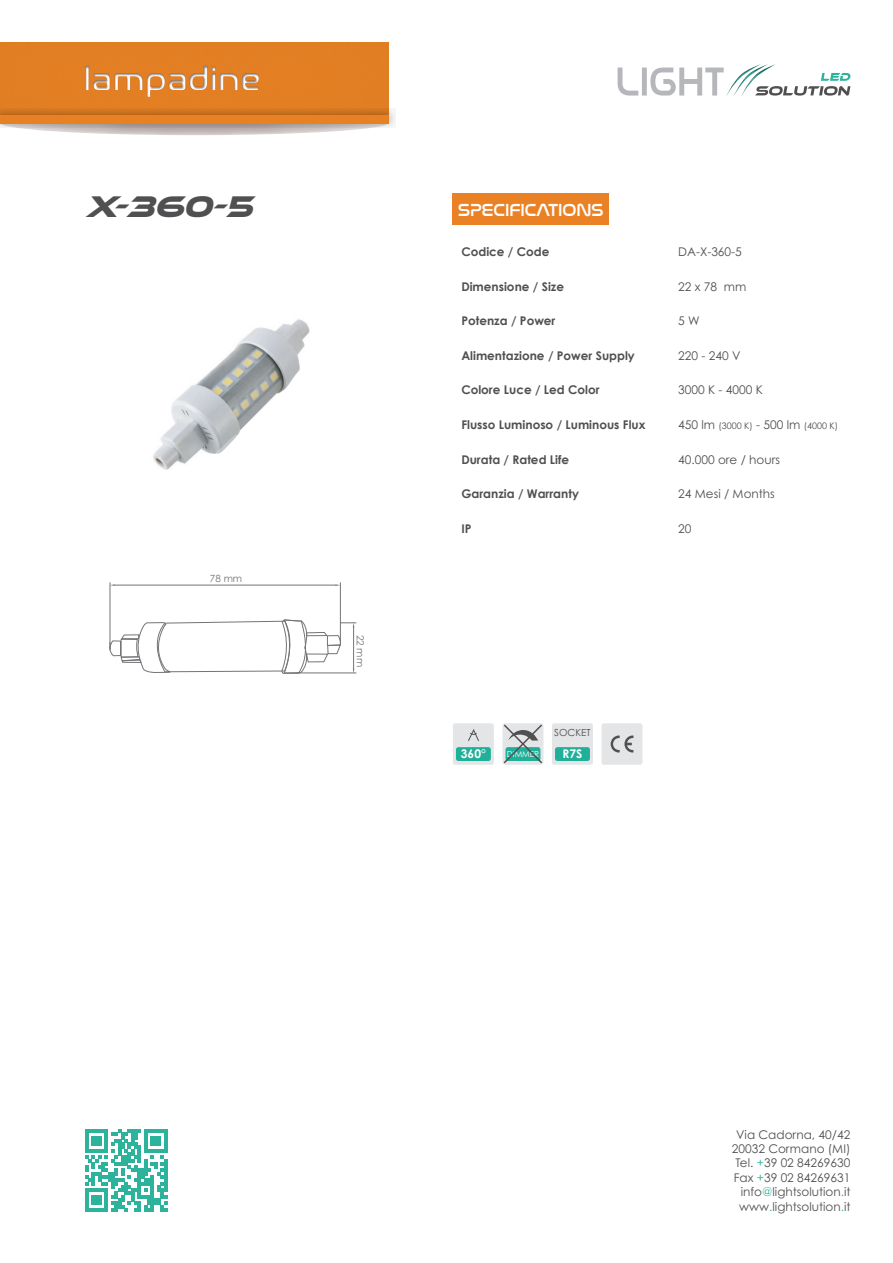
<style>
.page{position:relative;width:893px;height:1263px;background:#fff}
.page>*{position:absolute;margin:0;border:0;box-sizing:border-box;transform-origin:0 0}
.t1{font:31.5px "Nasalization Rg";color:#fff}
.t2{font:italic 30.75px "Ethnocentric Rg";color:#505052}
.t3{font:18px "Nasalization Rg";letter-spacing:-.04em;color:#fff}
.t4{font:12px/14.4px "Century Gothic";color:#505052;text-align:right}
.t5{font:700 12px "Century Gothic";color:#505052}
.t6{font:700 12px "Century Gothic";color:#fff}
.t7{font:9.9px "Century Gothic";color:#727477}
.t8{font:9.75px "Century Gothic";color:#505052}
.t9{font:9px "Century Gothic";color:#505052}
.t10{font:8.25px "Century Gothic";color:#fff}
.s1{font-size:12px}
.s2{color:#2db29b}
</style>
<div class="page">
<svg style="left:0;top:110px;width:389px;height:25px;background:#c9c1c0"></svg>
<div style="left:0;top:42px;width:64px;height:66px;background:#e27e23"></div>
<svg style="left:0;top:108px;width:396px;height:20px;background:#ba9f8d"></svg>
<div style="left:0;top:115px;width:389px;height:9px;background:#e88124"></div>
<svg style="left:85px;top:1129px;width:82px;height:82px"></svg>
<svg style="left:618px;top:68px;width:106px;height:28px"></svg>
<svg style="left:776px;top:73px;width:74px;height:23px"></svg>
<img style="left:726px;top:64px;width:50px;height:32px">
<div style="left:64px;top:41px;width:444px;height:77px;background:#231f20;opacity:.53"></div>
<div style="left:453px;top:194px;width:156px;height:31px;background:#ea8225"></div>
<div style="left:604px;top:725px;width:36px;height:37px;background:#e4e5e7"></div>
<div style="left:602px;top:723px;width:40px;height:42px;border:4px solid #e4e5e7"></div>
<svg style="left:611px;top:735px;width:22px;height:17px"></svg>
<div style="left:554px;top:725px;width:37px;height:37px;background:#e4e5e7"></div>
<div style="left:552px;top:723px;width:41px;height:42px;border:4px solid #e4e5e7"></div>
<div style="left:557px;top:749px;width:31px;height:10px;background:#20af98"></div>
<div style="left:555px;top:747px;width:35px;height:14px;border:4px solid #20af98"></div>
<svg style="left:502px;top:723px;width:42px;height:42px;background:#9fc1bd"></svg>
<div style="left:455px;top:725px;width:37px;height:37px;background:#e4e5e7"></div>
<div style="left:453px;top:723px;width:41px;height:42px;border:4px solid #e4e5e7"></div>
<svg style="left:468px;top:729px;width:11px;height:12px"></svg>
<div style="left:458px;top:749px;width:31px;height:10px;background:#20af98"></div>
<div style="left:456px;top:747px;width:35px;height:14px;border:4px solid #20af98"></div>
<hr style="left:110px;top:583px;width:1px;height:66px;background:#727477">
<hr style="left:340px;top:583px;width:1px;height:62px;background:#727477">
<hr style="left:115px;top:585px;width:220px;height:1px;background:#727477">
<svg style="left:109px;top:619px;width:247px;height:55px"></svg>
<img style="left:153px;top:319px;width:157px;height:151px">
<h1 class="t1" style="left:83px;top:51px;width:179px">lampadine</h1>
<h2 class="t2" style="left:85px;top:188px;width:169px">X-360-5</h2>
<h3 class="t3" style="left:458px;top:193px;width:147px">SPECIFICATIONS</h3>
<p class="t5" style="left:461px;top:243px;width:90px">Codice / Code</p>
<p class="t4" style="left:678px;top:244px;width:65px">DA-X-360-5</p>
<p class="t5" style="left:461px;top:277px;width:104px">Dimensione / Size</p>
<p class="t4" style="left:678px;top:279px;width:70px">22 x 78 mm</p>
<p class="t5" style="left:461px;top:312px;width:96px">Potenza / Power</p>
<p class="t4" style="left:678px;top:313px;width:23px">5 W</p>
<p class="t5" style="left:461px;top:346px;width:175px">Alimentazione / Power Supply</p>
<p class="t4" style="left:678px;top:348px;width:64px">220 - 240 V</p>
<p class="t5" style="left:461px;top:381px;width:140px">Colore Luce / Led Color</p>
<p class="t4" style="left:678px;top:383px;width:86px">3000 K - 4000 K</p>
<p class="t5" style="left:461px;top:415px;width:186px">Flusso Luminoso / Luminous Flux</p>
<p class="t9" style="left:678px;top:420px;width:161px"><span class="s1">450 lm</span> (3000 K) <span class="s1">- 500 lm</span> (4000 K)</p>
<p class="t5" style="left:461px;top:450px;width:109px">Durata / Rated Life</p>
<p class="t4" style="left:678px;top:452px;width:103px">40.000 ore / hours</p>
<p class="t5" style="left:461px;top:485px;width:119px">Garanzia / Warranty</p>
<p class="t4" style="left:678px;top:486px;width:98px">24 Mesi / Months</p>
<p class="t5" style="left:461px;top:519px;width:12px">IP</p>
<p class="t4" style="left:678px;top:521px;width:15px">20</p>
<p class="t7" style="left:210px;top:573px;width:34px">78 mm</p>
<p class="t7" style="left:366px;top:635px;width:34px;rotate:90deg">22 mm</p>
<p class="t8" style="left:554px;top:727px;width:38px">SOCKET</p>
<p class="t6" style="left:461px;top:746px;width:26px">360°</p>
<p class="t10" style="left:507px;top:749px;width:34px">DIMMER</p>
<p class="t6" style="left:562px;top:746px;width:21px">R7S</p>
<p class="t4" style="left:732px;top:1127px;width:120px">Via Cadorna, 40/42<br>20032 Cormano (MI)<br>Tel. <span class="s2">+</span>39 02 84269630<br>Fax <span class="s2">+</span>39 02 84269631 info<span class="s2">@</span>lightsolution<span class="s2">.</span>it www<span class="s2">.</span>lightsolution<span class="s2">.</span>it</p>
</div>
